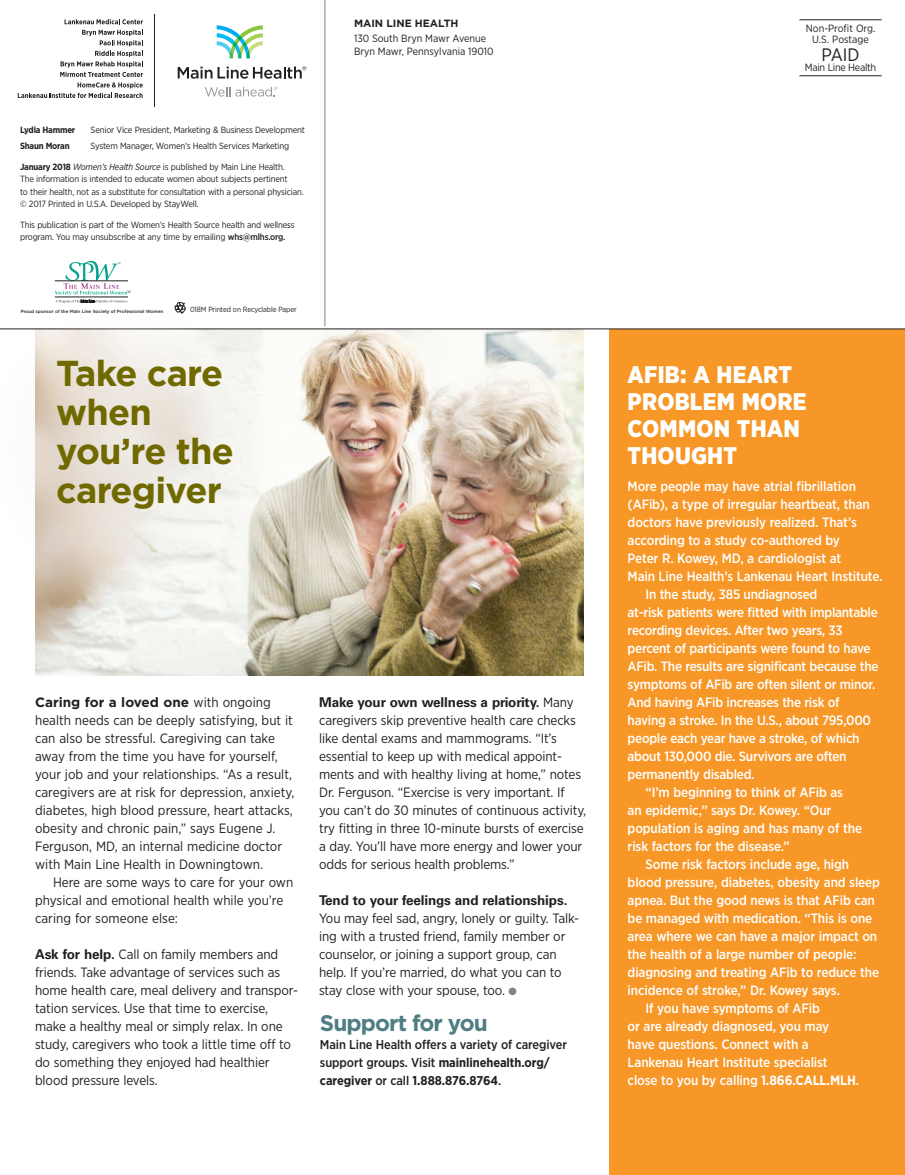
<style>
.page{position:relative;width:905px;height:1175px;background:#fff}
.page>*{position:absolute;margin:0;border:0;box-sizing:border-box;transform-origin:0 0}
.t1{font:700 36px/39px "Gotham OTF";letter-spacing:-.02em;color:#706900}
.t2{font:900 24px/27px "Gotham Narrow";letter-spacing:.01em;color:#fff}
.t3{font:700 22.5px "Gotham OTF";letter-spacing:-.04em;color:#4e7d83}
.t4{font:18px "Gotham Narrow";color:#231f20}
.t5{font:13.5px/18px "Gotham Narrow";letter-spacing:-.01em;color:#231f20}
.t6{font:500 13.5px "Gotham Narrow";letter-spacing:-.01em;color:#fff}
.t7{font:700 13.5px "Univers LT Std";letter-spacing:-.01em;color:#231f20}
.t8{font:700 13.5px "Gotham OTF";color:#231f20}
.t9{font:500 12.75px/18px "Gotham Narrow";letter-spacing:-.005em;color:#231f20}
.t10{font:10.5px/10.5px "Gotham Narrow";color:#231f20;text-align:center}
.t11{font:10.5px "Gotham Narrow";letter-spacing:-.025em;color:#231f20}
.t12{font:700 10.5px "Gotham OTF";color:#231f20}
.t13{font:9px/12.3px "Gotham Narrow";letter-spacing:-.02em;color:#231f20}
.t14{font:700 9px "Gotham Narrow";letter-spacing:-.02em;color:#231f20}
.t15{font:7.5px "Gotham Narrow";letter-spacing:-.015em;color:#231f20}
.t16{font:4.5px "Gotham OTF Medium";color:#231f20}
.s1{font-weight:700}
.s2{font-style:italic}
.s3{font-weight:500}
.s4{font-family:"Gotham Narrow";font-weight:400}
.s5{font-family:"Univers LT Std";font-weight:700}
.s6{color:#80838a}
</style>
<div class="page">
<div style="left:609px;top:329px;width:295px;height:845px;background:#f79727"></div>
<img style="left:36px;top:330px;width:548px;height:345px">
<hr style="left:799px;top:20px;width:82px;height:1px;background:#231f20">
<hr style="left:799px;top:75px;width:82px;height:1px;background:#231f20">
<hr style="left:324px;top:0;width:1px;height:326px;background:#80838a">
<hr style="left:0;top:329px;width:904px;height:1px;background:#231f20">
<svg style="left:55px;top:261px;width:75px;height:42px"></svg>
<svg style="left:175px;top:302px;width:10px;height:4px"></svg>
<svg style="left:205px;top:87px;width:72px;height:10px"></svg>
<svg style="left:178px;top:66px;width:128px;height:13px"></svg>
<svg style="left:217px;top:25px;width:46px;height:33px"></svg>
<hr style="left:154px;top:14px;width:1px;height:93px;background:#231f20">
<svg style="left:65px;top:19px;width:78px;height:5px"></svg>
<svg style="left:18px;top:30px;width:125px;height:68px"></svg>
<svg style="left:0;top:306px;width:269px;height:280px"></svg>
<p class="t14" style="left:20px;top:124px;width:57px">Lydia Hammer</p>
<p class="t13" style="left:91px;top:124px;width:216px">Senior Vice President, Marketing &amp; Business Development</p>
<p class="t14" style="left:20px;top:140px;width:51px">Shaun Moran</p>
<p class="t13" style="left:91px;top:139px;width:200px">System Manager, Women’s Health Services Marketing</p>
<p class="t13" style="left:20px;top:160px;width:285px"><span class="s1">January 2018</span> <span class="s2">Women’s Health Source</span> is published by Main Line Health.<br>The information is intended to educate women about subjects pertinent<br>to their health, not as a substitute for consultation with a personal physician. © 2017 Printed in U.S.A. Developed by StayWell.</p>
<p class="t13" style="left:20px;top:219px;width:276px">This publication is part of the Women’s Health Source health and wellness program. You may unsubscribe at any time by emailing <span class="s3">whs@mlhs.org.</span></p>
<p class="t16" style="left:21px;top:308px;width:144px">Proud sponsor of the Main Line Society of Professional Women</p>
<p class="t15" style="left:190px;top:305px;width:108px">018M Printed on Recyclable Paper</p>
<h1 class="t1" style="left:56px;top:354px;width:179px">Take care when you’re the caregiver</h1>
<p class="t12" style="left:354px;top:17px;width:106px">MAIN LINE HEALTH</p>
<p class="t10" style="left:354px;top:31px;width:141px;line-height:13.5px;text-align:left">130 South Bryn Mawr Avenue<br>Bryn Mawr, Pennsylvania 19010</p>
<p class="t8" style="left:35px;top:694px;width:237px">Caring for a loved one <span class="s4">with ongoing</span></p>
<p class="t5" style="left:35px;top:710px;width:261px">health needs can be deeply satisfying, but it can also be stressful. Caregiving can take away from the time you have for yourself, your job and your relationships. “As a result, caregivers are at risk for depression, anxiety, diabetes, high blood pressure, heart attacks, obesity and chronic pain,” says Eugene J.<br>Ferguson, MD, an internal medicine doctor with Main Line Health in Downingtown.</p>
<p class="t5" style="left:35px;top:872px;width:260px;text-indent:18px">Here are some ways to care for your own physical and emotional health while you’re caring for someone else:</p>
<p class="t5" style="left:35px;top:944px;width:265px"><span class="s5">Ask for help.</span> Call on family members and friends. Take advantage of services such as home health care, meal delivery and transpor&shy;tation services. Use that time to exercise, make a healthy meal or simply relax. In one study, caregivers who took a little time off to do something they enjoyed had healthier blood pressure levels.</p>
<p class="t7" style="left:319px;top:694px;width:256px">Make your own wellness a priority. <span class="s4">Many</span></p>
<p class="t5" style="left:319px;top:710px;width:268px">caregivers skip preventive health care checks like dental exams and mammograms. “It’s essential to keep up with medical appoint&shy;ments and with healthy living at home,” notes Dr. Ferguson. “Exercise is very important. If you can’t do 30 minutes of continuous activity, try fitting in three 10-minute bursts of exercise a day. You’ll have more energy and lower your odds for serious health problems.”</p>
<p class="t7" style="left:319px;top:892px;width:250px">Tend to your feelings and relationships.</p>
<p class="t5" style="left:319px;top:908px;width:262px">You may feel sad, angry, lonely or guilty. Talk&shy;ing with a trusted friend, family member or counselor, or joining a support group, can help. If you’re married, do what you can to stay close with your spouse, too. <span class="s6">●</span></p>
<h3 class="t3" style="left:320px;top:1010px;width:169px">Support for you</h3>
<p class="t9" style="left:320px;top:1035px;width:248px">Main Line Health offers a variety of caregiver support groups. Visit <span class="s1">mainlinehealth.org/ caregiver</span> or call <span class="s1">1.888.876.8764</span>.</p>
<p class="t10" style="left:805px;top:23px;width:71px">Non-Profit Org.<br>U.S. Postage</p>
<h3 class="t4" style="left:821px;top:43px;width:39px">PAID</h3>
<p class="t11" style="left:804px;top:61px;width:73px">Main Line Health</p>
<h2 class="t2" style="left:627px;top:360px;width:180px">AFIB: A HEART<br>PROBLEM MORE<br>COMMON THAN<br>THOUGHT</h2>
<p class="t6" style="left:627px;top:477px;width:230px">More people may have atrial fibrillation</p>
<p class="t6" style="left:627px;top:495px;width:244px">(AFib), a type of irregular heartbeat, than</p>
<p class="t6" style="left:627px;top:513px;width:231px">doctors have previously realized. That’s</p>
<p class="t6" style="left:627px;top:531px;width:214px">according to a study co-authored by</p>
<p class="t6" style="left:627px;top:549px;width:215px">Peter R. Kowey, MD, a cardiologist at</p>
<p class="t6" style="left:627px;top:567px;width:256px">Main Line Health’s Lankenau Heart Institute.</p>
<p class="t6" style="left:645px;top:585px;width:173px">In the study, 385 undiagnosed</p>
<p class="t6" style="left:627px;top:603px;width:252px">at-risk patients were fitted with implantable</p>
<p class="t6" style="left:627px;top:621px;width:216px">recording devices. After two years, 33</p>
<p class="t6" style="left:627px;top:639px;width:244px">percent of participants were found to have</p>
<p class="t6" style="left:627px;top:657px;width:252px">AFib. The results are significant because the</p>
<p class="t6" style="left:627px;top:675px;width:249px">symptoms of AFib are often silent or minor.</p>
<p class="t6" style="left:627px;top:693px;width:213px">And having AFib increases the risk of</p>
<p class="t6" style="left:627px;top:711px;width:245px">having a stroke. In the U.S., about 795,000</p>
<p class="t6" style="left:627px;top:729px;width:233px">people each year have a stroke, of which</p>
<p class="t6" style="left:627px;top:747px;width:220px">about 130,000 die. Survivors are often</p>
<p class="t6" style="left:627px;top:765px;width:128px">permanently disabled.</p>
<p class="t6" style="left:645px;top:783px;width:199px">“I’m beginning to think of AFib as</p>
<p class="t6" style="left:627px;top:801px;width:205px">an epidemic,” says Dr. Kowey. “Our</p>
<p class="t6" style="left:627px;top:819px;width:236px">population is aging and has many of the</p>
<p class="t6" style="left:627px;top:837px;width:164px">risk factors for the disease.”</p>
<p class="t6" style="left:645px;top:855px;width:205px">Some risk factors include age, high</p>
<p class="t6" style="left:627px;top:873px;width:254px">blood pressure, diabetes, obesity and sleep</p>
<p class="t6" style="left:627px;top:891px;width:249px">apnea. But the good news is that AFib can</p>
<p class="t6" style="left:627px;top:909px;width:246px">be managed with medication. “This is one</p>
<p class="t6" style="left:627px;top:927px;width:251px">area where we can have a major impact on</p>
<p class="t6" style="left:627px;top:945px;width:230px">the health of a large number of people:</p>
<p class="t6" style="left:627px;top:963px;width:253px">diagnosing and treating AFib to reduce the</p>
<p class="t6" style="left:627px;top:981px;width:214px">incidence of stroke,” Dr. Kowey says.</p>
<p class="t6" style="left:645px;top:999px;width:176px">If you have symptoms of AFib</p>
<p class="t6" style="left:627px;top:1017px;width:203px">or are already diagnosed, you may</p>
<p class="t6" style="left:627px;top:1035px;width:183px">have questions. Connect with a</p>
<p class="t6" style="left:627px;top:1053px;width:201px">Lankenau Heart Institute specialist</p>
<p class="t6" style="left:627px;top:1071px;width:233px">close to you by calling <span class="s1">1.866.CALL.MLH</span>.</p>
</div>
